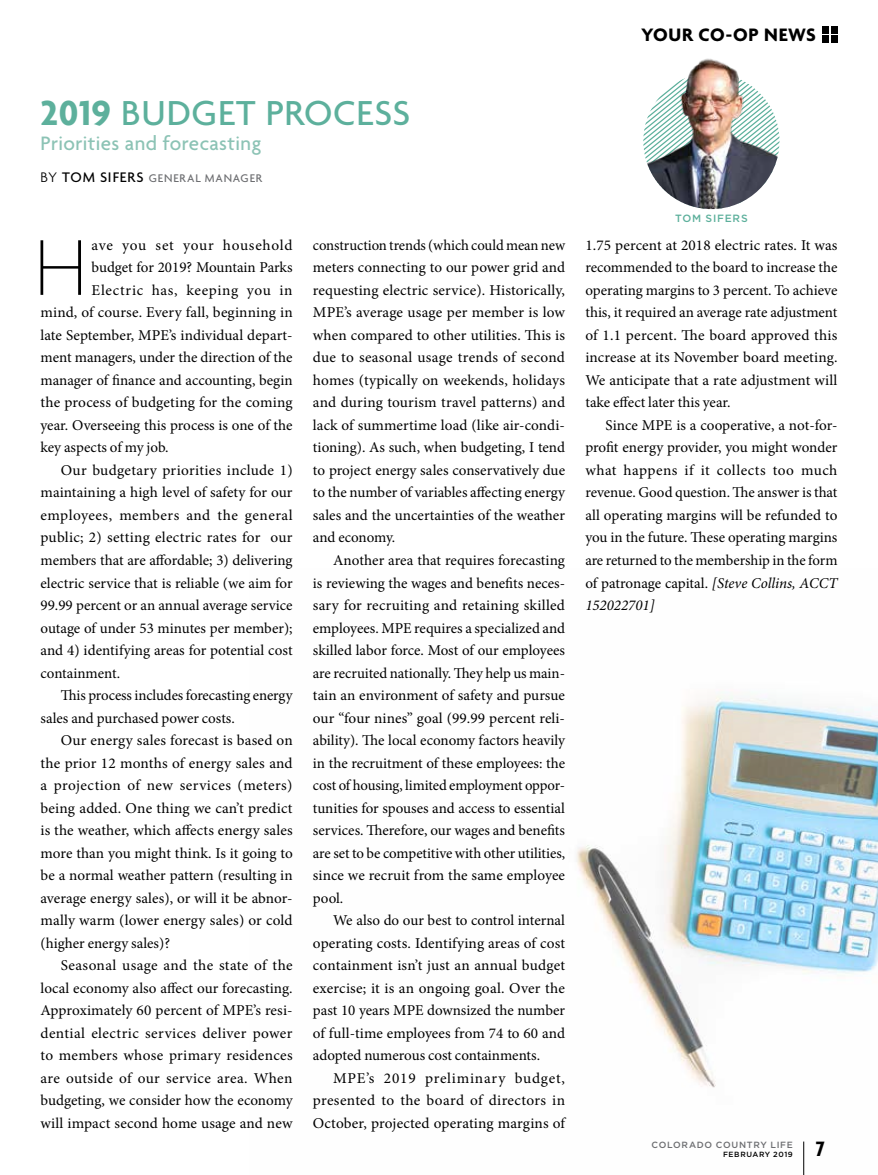
<style>
.page{position:relative;width:878px;height:1175px;background:#fff}
.page>*{position:absolute;margin:0;border:0;box-sizing:border-box;transform-origin:0 0}
.t1{font:100 85.5px "Agenda";color:#000}
.t2{font:500 37.5px "Agenda";letter-spacing:.015em;color:#5db09c}
.t3{font:700 condensed 22.5px "Agenda";color:#000}
.t4{font:500 21px "Agenda";letter-spacing:.015em;color:#8cc3b5}
.t5{font:700 19.5px "Agenda";letter-spacing:.03em;color:#000}
.t6{font:15px/22.5px "Minion Pro";letter-spacing:.005em;color:#000;text-align:justify}
.t7{font:15px "Minion Pro";letter-spacing:.025em;color:#000}
.t8{font:15px "Minion Pro";letter-spacing:.03em;color:#000}
.t9{font:15px "Minion Pro";letter-spacing:.045em;color:#000}
.t10{font:500 12px "Agenda";letter-spacing:.07em;color:#6d6e71}
.t11{font:500 10.5px "Gotham HTF";letter-spacing:.08em;color:#5db09c}
.t12{font:500 9px "Gotham HTF";letter-spacing:.075em;color:#6d6e71}
.t13{font:500 7.5px "Gotham HTF";letter-spacing:.08em;color:#000}
.s1{font-weight:700}
.s2{font-weight:300;font-size:15px;color:#000}
.s3{font-size:15px;color:#000}
.s4{font-style:italic}
</style>
<div class="page">
<img style="left:576px;top:695px;width:302px;height:479px">
<img style="left:645px;top:58px;width:134px;height:151px">
<hr style="left:803px;top:1141px;width:1px;height:33px;background:#000">
<div style="left:830px;top:36px;width:7px;height:7px;background:#000"></div>
<div style="left:830px;top:26px;width:7px;height:7px;background:#000"></div>
<div style="left:821px;top:36px;width:7px;height:7px;background:#000"></div>
<div style="left:821px;top:26px;width:7px;height:7px;background:#000"></div>
<h3 class="t5" style="left:641px;top:24px;width:176px">YOUR CO-OP NEWS</h3>
<h2 class="t2" style="left:40px;top:93px;width:371px"><span class="s1">2019</span> BUDGET PROCESS</h2>
<h3 class="t4" style="left:41px;top:132px;width:222px">Priorities and forecasting</h3>
<p class="t10" style="left:41px;top:172px;width:223px"><span class="s2">BY</span> <span class="s3">TOM SIFERS</span> GENERAL MANAGER</p>
<h1 class="t1" style="left:34px;top:221px;width:55px">H</h1>
<p class="t9" style="left:92px;top:235px;width:202px">ave you set your household</p>
<p class="t6" style="left:92px;top:256px;width:202px">budget for 2019? Mountain Parks</p>
<p class="t9" style="left:92px;top:280px;width:202px">Electric has, keeping you in</p>
<p class="t6" style="left:40px;top:301px;width:254px">mind, of course. Every fall, beginning in</p>
<p class="t6" style="left:40px;top:324px;width:254px">late September, MPE’s individual depart-</p>
<p class="t6" style="left:40px;top:346px;width:253px">ment managers, under the direction of the</p>
<p class="t6" style="left:40px;top:369px;width:253px">manager of finance and accounting, begin</p>
<p class="t6" style="left:40px;top:391px;width:254px">the process of budgeting for the coming</p>
<p class="t6" style="left:40px;top:414px;width:254px">year. Overseeing this process is one of the</p>
<p class="t6" style="left:40px;top:436px;width:130px">key aspects of my job.</p>
<p class="t6" style="left:61px;top:459px;width:233px">Our budgetary priorities include 1)</p>
<p class="t6" style="left:40px;top:481px;width:253px">maintaining a high level of safety for our</p>
<p class="t8" style="left:40px;top:505px;width:254px">employees, members and the general</p>
<p class="t6" style="left:40px;top:526px;width:253px">public; 2) setting electric rates for our</p>
<p class="t6" style="left:40px;top:549px;width:253px">members that are affordable; 3) delivering</p>
<p class="t6" style="left:40px;top:571px;width:254px">electric service that is reliable (we aim for</p>
<p class="t6" style="left:40px;top:594px;width:254px">99.99 percent or an annual average service</p>
<p class="t6" style="left:40px;top:616px;width:253px">outage of under 53 minutes per member);</p>
<p class="t6" style="left:40px;top:639px;width:253px">and 4) identifying areas for potential cost</p>
<p class="t6" style="left:40px;top:661px;width:81px">containment.</p>
<p class="t6" style="left:61px;top:684px;width:233px">This process includes forecasting energy</p>
<p class="t6" style="left:40px;top:706px;width:196px">sales and purchased power costs.</p>
<p class="t6" style="left:61px;top:729px;width:233px">Our energy sales forecast is based on</p>
<p class="t6" style="left:40px;top:751px;width:254px">the prior 12 months of energy sales and</p>
<p class="t8" style="left:40px;top:775px;width:253px">a projection of new services (meters)</p>
<p class="t6" style="left:40px;top:796px;width:253px">being added. One thing we can’t predict</p>
<p class="t6" style="left:40px;top:819px;width:253px">is the weather, which affects energy sales</p>
<p class="t6" style="left:40px;top:841px;width:254px">more than you might think. Is it going to</p>
<p class="t6" style="left:40px;top:864px;width:254px">be a normal weather pattern (resulting in</p>
<p class="t6" style="left:40px;top:886px;width:254px">average energy sales), or will it be abnor-</p>
<p class="t6" style="left:40px;top:909px;width:254px">mally warm (lower energy sales) or cold</p>
<p class="t6" style="left:40px;top:931px;width:131px">(higher energy sales)?</p>
<p class="t6" style="left:61px;top:954px;width:233px">Seasonal usage and the state of the</p>
<p class="t6" style="left:40px;top:976px;width:254px">local economy also affect our forecasting.</p>
<p class="t6" style="left:40px;top:999px;width:254px">Approximately 60 percent of MPE’s resi-</p>
<p class="t7" style="left:40px;top:1022px;width:253px">dential electric services deliver power</p>
<p class="t6" style="left:40px;top:1044px;width:253px">to members whose primary residences</p>
<p class="t7" style="left:40px;top:1067px;width:253px">are outside of our service area. When</p>
<p class="t6" style="left:40px;top:1089px;width:254px">budgeting, we consider how the economy</p>
<p class="t6" style="left:40px;top:1111px;width:253px">will impact second home usage and new</p>
<p class="t6" style="left:313px;top:234px;width:254px">construction trends (which could mean new meters connecting to our power grid and requesting electric service). Historically, MPE’s average usage per member is low when compared to other utilities. This is due to seasonal usage trends of second homes (typically on weekends, holidays and during tourism travel patterns) and lack of summertime load (like air-condi&shy;tioning). As such, when budgeting, I tend to project energy sales conservatively due to the number of variables affecting energy sales and the uncertainties of the weather and economy.</p>
<p class="t6" style="left:313px;top:549px;width:254px;text-indent:20px">Another area that requires forecasting is reviewing the wages and benefits neces&shy;sary for recruiting and retaining skilled employees. MPE requires a specialized and skilled labor force. Most of our employees are recruited nationally. They help us main&shy;tain an environment of safety and pursue our “four nines” goal (99.99 percent reli&shy;ability). The local economy factors heavily in the recruitment of these employees: the cost of housing, limited employment oppor&shy;tunities for spouses and access to essential services. Therefore, our wages and benefits are set to be competitive with other utilities, since we recruit from the same employee pool.</p>
<p class="t6" style="left:313px;top:909px;width:254px;text-indent:20px">We also do our best to control internal operating costs. Identifying areas of cost containment isn’t just an annual budget exercise; it is an ongoing goal. Over the past 10 years MPE downsized the number of full-time employees from 74 to 60 and adopted numerous cost containments.</p>
<p class="t6" style="left:313px;top:1066px;width:254px;text-indent:20px">MPE’s 2019 preliminary budget, presented to the board of directors in October, projected operating margins of</p>
<p class="t11" style="left:675px;top:212px;width:74px">TOM SIFERS</p>
<p class="t6" style="left:585px;top:234px;width:254px">1.75 percent at 2018 electric rates. It was recommended to the board to increase the operating margins to 3 percent. To achieve this, it required an average rate adjustment of 1.1 percent. The board approved this increase at its November board meeting.<br>We anticipate that a rate adjustment will take effect later this year.</p>
<p class="t6" style="left:585px;top:414px;width:254px;text-indent:20px">Since MPE is a cooperative, a not-for&shy;profit energy provider, you might wonder what happens if it collects too much revenue. Good question. The answer is that all operating margins will be refunded to you in the future. These operating margins are returned to the membership in the form of patronage capital. <span class="s4">[Steve Collins, ACCT 152022701]</span></p>
<p class="t12" style="left:651px;top:1140px;width:143px">COLORADO COUNTRY LIFE</p>
<p class="t13" style="left:723px;top:1150px;width:71px">FEBRUARY 2019</p>
<h3 class="t3" style="left:816px;top:1136px;width:10px">7</h3>
</div>
